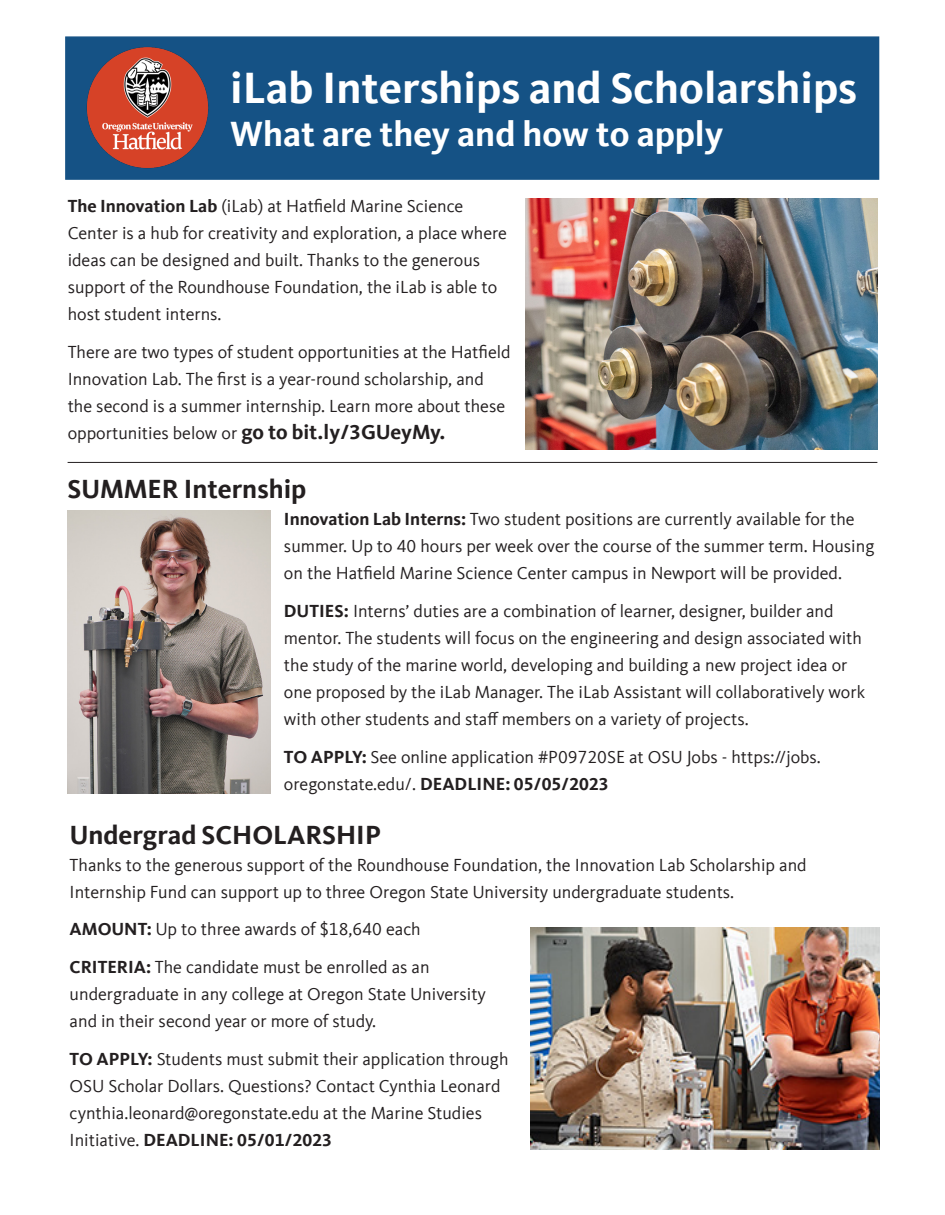
<style>
.page{position:relative;width:945px;height:1215px;background:#fff}
.page>*{position:absolute;margin:0;border:0;box-sizing:border-box;transform-origin:0 0}
.t1{font:700 45px "Kievit Offc";color:#fff}
.t2{font:700 36px "Kievit Offc";color:#fff}
.t3{font:700 27px "Kievit Offc";color:#231f20}
.t4{font:18px/27px "Kievit Offc";color:#231f20}
.s1{font-weight:700}
.s2{font-weight:700;font-size:21px}
</style>
<div class="page">
<div style="left:65px;top:36px;width:814px;height:144px;background:#155285;border:2px solid #155285"></div>
<img style="left:526px;top:198px;width:352px;height:251px">
<img style="left:530px;top:927px;width:349px;height:222px">
<img style="left:68px;top:510px;width:202px;height:284px">
<img style="left:77px;top:36px;width:141px;height:142px">
<hr style="left:68px;top:462px;width:809px;height:1px;background:#231f20">
<p class="t1" style="left:230px;top:62px;width:628px">iLab Interships and Scholarships</p>
<p class="t2" style="left:230px;top:113px;width:495px">What are they and how to apply</p>
<p class="t4" style="left:68px;top:193px;width:441px"><span class="s1">The Innovation Lab</span> (iLab) at Hatfield Marine Science Center is a hub for creativity and exploration, a place where ideas can be designed and built. Thanks to the generous support of the Roundhouse Foundation, the iLab is able to host student interns.</p>
<p class="t4" style="left:68px;top:339px;width:445px">There are two types of student opportunities at the Hatfield Innovation Lab. The first is a year-round scholarship, and the second is a summer internship. Learn more about these opportunities below or <span class="s2">go to bit.ly/3GUeyMy.</span></p>
<p class="t3" style="left:68px;top:473px;width:240px">SUMMER Internship</p>
<p class="t4" style="left:284px;top:506px;width:592px"><span class="s1">Innovation Lab Interns:</span> Two student positions are currently available for the summer. Up to 40 hours per week over the course of the summer term. Housing on the Hatfield Marine Science Center campus in Newport will be provided.</p>
<p class="t4" style="left:284px;top:598px;width:583px"><span class="s1">DUTIES:</span> Interns’ duties are a combination of learner, designer, builder and mentor. The students will focus on the engineering and design associated with the study of the marine world, developing and building a new project idea or one proposed by the iLab Manager. The iLab Assistant will collaboratively work with other students and staff members on a variety of projects.</p>
<p class="t4" style="left:284px;top:743px;width:538px"><span class="s1">TO APPLY:</span> See online application #P09720SE at OSU Jobs - https://jobs. oregonstate.edu/. <span class="s1">DEADLINE: 05/05/2023</span></p>
<p class="t3" style="left:70px;top:819px;width:313px">Undergrad SCHOLARSHIP</p>
<p class="t4" style="left:70px;top:851px;width:738px">Thanks to the generous support of the Roundhouse Foundation, the Innovation Lab Scholarship and<br>Internship Fund can support up to three Oregon State University undergraduate students.</p>
<p class="t4" style="left:70px;top:916px;width:353px"><span class="s1">AMOUNT:</span> Up to three awards of $18,640 each</p>
<p class="t4" style="left:70px;top:954px;width:418px"><span class="s1">CRITERIA:</span> The candidate must be enrolled as an undergraduate in any college at Oregon State University and in their second year or more of study.</p>
<p class="t4" style="left:70px;top:1046px;width:440px"><span class="s1">TO APPLY:</span> Students must submit their application through OSU Scholar Dollars. Questions? Contact Cynthia Leonard cynthia.leonard@oregonstate.edu at the Marine Studies Initiative. <span class="s1">DEADLINE: 05/01/2023</span></p>
</div>
